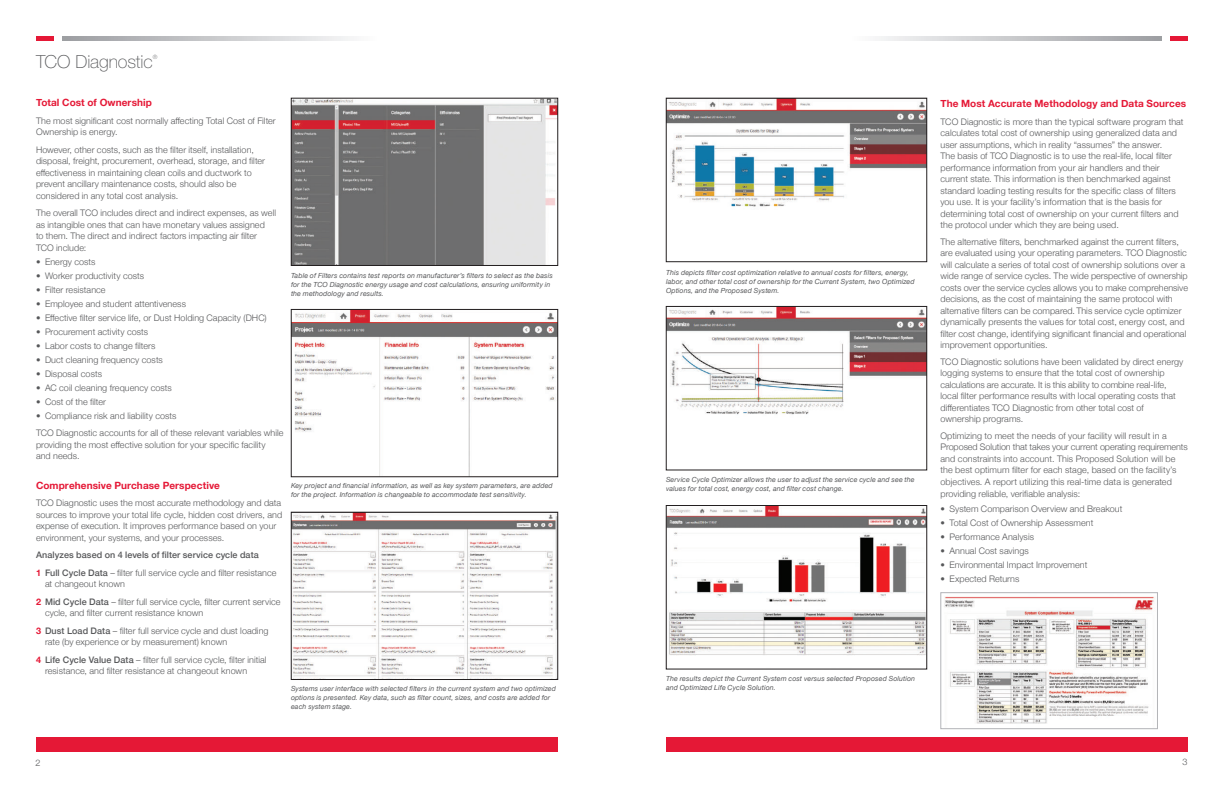
<style>
.page{position:relative;width:1224px;height:792px;background:#fff}
.page>*{position:absolute;margin:0;border:0;box-sizing:border-box;transform-origin:0 0}
.t1{font:100 18px "Helvetica Neue";letter-spacing:-.005em;color:#57585a}
.t2{font:700 10px "Helvetica Neue";letter-spacing:.01em;color:#e51836}
.t3{font:300 9px/11.5px "Helvetica Neue";letter-spacing:.005em;color:#57585a}
.t4{font:500 9px/17.5px "Helvetica Neue";letter-spacing:.01em;color:#57585a}
.t5{font:italic 7px/9px "Helvetica Neue";letter-spacing:.015em;color:#57585a}
.t6{font:100 5.8px "Helvetica Neue";color:#57585a}
.s1{font-weight:700;color:#e51836}
.s2{font-weight:300}
.s3{font-weight:500}
</style>
<div class="page">
<div style="left:36px;top:36px;width:17px;height:5px;background:#e51836"></div>
<div style="left:1171px;top:36px;width:17px;height:5px;background:#e51836"></div>
<svg style="left:63px;top:36px;width:287px;height:5px"></svg>
<svg style="left:879px;top:36px;width:282px;height:5px"></svg>
<div style="left:36px;top:737px;width:522px;height:15px;background:#e51836"></div>
<div style="left:666px;top:737px;width:522px;height:15px;background:#e51836"></div>
<img style="left:293px;top:100px;width:263px;height:164px">
<div style="left:291px;top:98px;width:267px;height:168px;border:1px solid #231f20"></div>
<img style="left:293px;top:311px;width:263px;height:164px">
<div style="left:291px;top:309px;width:267px;height:168px;border:1px solid #231f20"></div>
<img style="left:293px;top:514px;width:263px;height:164px">
<div style="left:291px;top:512px;width:267px;height:168px;border:1px solid #231f20"></div>
<img style="left:668px;top:100px;width:257px;height:107px">
<div style="left:666px;top:98px;width:261px;height:164px;border:1px solid #231f20"></div>
<img style="left:944px;top:596px;width:211px;height:128px">
<div style="left:941px;top:592px;width:217px;height:137px;border:1px solid #b2b3b7"></div>
<img style="left:668px;top:308px;width:257px;height:107px">
<div style="left:666px;top:306px;width:261px;height:164px;border:1px solid #231f20"></div>
<img style="left:668px;top:507px;width:257px;height:149px">
<div style="left:666px;top:505px;width:261px;height:164px;border:1px solid #231f20"></div>
<h1 class="t1" style="left:36px;top:51px;width:118px">TCO Diagnostic</h1>
<p class="t6" style="left:153px;top:54px;width:6px">®</p>
<p class="t2" style="left:36px;top:95px;width:118px">Total Cost of Ownership</p>
<p class="t3" style="left:36px;top:114px;width:241px">The most significant cost normally affecting Total Cost of Filter<br>Ownership is energy.</p>
<p class="t3" style="left:36px;top:143px;width:231px">However, other costs, such as the filter itself, installation, disposal, freight, procurement, overhead, storage, and filter effectiveness in maintaining clean coils and ductwork to prevent ancillary maintenance costs, should also be considered in any total cost analysis.</p>
<p class="t3" style="left:36px;top:207px;width:242px">The overall TCO includes direct and indirect expenses, as well as intangible ones that can have monetary values assigned<br>to them. The direct and indirect factors impacting air filter TCO include:</p>
<p class="t3" style="left:36px;top:255px;width:61px">• Energy costs</p>
<p class="t3" style="left:36px;top:269px;width:110px">• Worker productivity costs</p>
<p class="t3" style="left:36px;top:283px;width:71px">• Filter resistance</p>
<p class="t3" style="left:36px;top:297px;width:152px">• Employee and student attentiveness</p>
<p class="t3" style="left:36px;top:311px;width:232px">• Effective filter service life, or Dust Holding Capacity (DHC)</p>
<p class="t3" style="left:36px;top:325px;width:114px">• Procurement activity costs</p>
<p class="t3" style="left:36px;top:339px;width:121px">• Labor costs to change filters</p>
<p class="t3" style="left:36px;top:353px;width:128px">• Duct cleaning frequency costs</p>
<p class="t3" style="left:36px;top:367px;width:68px">• Disposal costs</p>
<p class="t3" style="left:36px;top:381px;width:137px">• AC coil cleaning frequency costs</p>
<p class="t3" style="left:36px;top:395px;width:72px">• Cost of the filter</p>
<p class="t3" style="left:36px;top:406px;width:249px;line-height:17.5px">• Compliance risk and liability costs<br>TCO Diagnostic accounts for all of these relevant variables while</p>
<p class="t3" style="left:36px;top:438px;width:231px">providing the most effective solution for your specific facility and needs.</p>
<p class="t2" style="left:36px;top:477px;width:185px">Comprehensive Purchase Perspective</p>
<p class="t3" style="left:36px;top:497px;width:248px">TCO Diagnostic uses the most accurate methodology and data sources to improve your total life cycle, hidden cost drivers, and expense of execution. It improves performance based on your environment, your systems, and your processes.</p>
<p class="t4" style="left:36px;top:545px;width:242px">Analyzes based on 4 levels of filter service cycle data<br><span class="s1">1</span> Full Cycle Data <span class="s2">– filter full service cycle and filter resistance</span></p>
<p class="t3" style="left:36px;top:574px;width:246px;line-height:17.5px;text-indent:9px">at changeout known<br><span class="s1">2</span> <span class="s3">Mid Cycle Data</span> – filter full service cycle, filter current service</p>
<p class="t3" style="left:36px;top:603px;width:234px;line-height:17.5px;text-indent:9px">cycle, and filter current resistance known<br><span class="s1">3</span> <span class="s3">Dust Load Data</span> – filter full service cycle and dust loading</p>
<p class="t3" style="left:36px;top:632px;width:232px;line-height:17.5px;text-indent:9px">rate (by experience or by measurement) known<br><span class="s1">4</span> <span class="s3">Life Cycle Value Data</span> – filter full service cycle, filter initial</p>
<p class="t3" style="left:45px;top:664px;width:204px">resistance, and filter resistance at changeout known</p>
<p class="t5" style="left:291px;top:272px;width:263px">Table of Filters contains test reports on manufacturer’s filters to select as the basis for the TCO Diagnostic energy usage and cost calculations, ensuring uniformity in the methodology and results.</p>
<p class="t5" style="left:291px;top:482px;width:263px">Key project and financial information, as well as key system parameters, are added for the project. Information is changeable to accommodate test sensitivity.</p>
<p class="t5" style="left:291px;top:685px;width:267px">Systems user interface with selected filters in the current system and two optimized options is presented. Key data, such as filter count, sizes, and costs are added for each system stage.</p>
<p class="t5" style="left:666px;top:269px;width:250px">This depicts filter cost optimization relative to annual costs for filters, energy, labor, and other total cost of ownership for the Current System, two Optimized<br>Options, and the Proposed System.</p>
<p class="t5" style="left:666px;top:476px;width:250px">Service Cycle Optimizer allows the user to adjust the service cycle and see the values for total cost, energy cost, and filter cost change.</p>
<p class="t2" style="left:940px;top:96px;width:247px">The Most Accurate Methodology and Data Sources</p>
<p class="t3" style="left:940px;top:115px;width:245px">TCO Diagnostic is more than the typical software program that calculates total cost of ownership using generalized data and user assumptions, which in reality “assumes” the answer.<br>The basis of TCO Diagnostic is to use the real-life, local filter performance information from your air handlers and their current state. This information is then benchmarked against standard loading testing results for the specific class of filters you use. It is your facility’s information that is the basis for determining total cost of ownership on your current filters and the protocol under which they are being used.</p>
<p class="t3" style="left:940px;top:235px;width:249px">The alternative filters, benchmarked against the current filters, are evaluated using your operating parameters. TCO Diagnostic will calculate a series of total cost of ownership solutions over a wide range of service cycles. The wide perspective of ownership costs over the service cycles allows you to make comprehensive decisions, as the cost of maintaining the same protocol with alternative filters can be compared. This service cycle optimizer dynamically presents the values for total cost, energy cost, and filter cost change, identifying significant financial and operational improvement opportunities.</p>
<p class="t3" style="left:940px;top:355px;width:244px">TCO Diagnostic solutions have been validated by direct energy logging systems to ensure that the total cost of ownership calculations are accurate. It is this ability to combine real-life, local filter performance results with local operating costs that differentiates TCO Diagnostic from other total cost of ownership programs.</p>
<p class="t3" style="left:940px;top:429px;width:249px">Optimizing to meet the needs of your facility will result in a Proposed Solution that takes your current operating requirements and constraints into account. This Proposed Solution will be the best optimum filter for each stage, based on the facility’s objectives. A report utilizing this real-time data is generated providing reliable, verifiable analysis:</p>
<p class="t3" style="left:940px;top:502px;width:183px">• System Comparison Overview and Breakout</p>
<p class="t3" style="left:940px;top:516px;width:154px">• Total Cost of Ownership Assessment</p>
<p class="t3" style="left:940px;top:530px;width:95px">• Performance Analysis</p>
<p class="t3" style="left:940px;top:544px;width:90px">• Annual Cost savings</p>
<p class="t3" style="left:940px;top:558px;width:148px">• Environmental Impact Improvement</p>
<p class="t3" style="left:940px;top:572px;width:80px">• Expected Returns</p>
<p class="t5" style="left:666px;top:675px;width:251px">The results depict the Current System cost versus selected Proposed Solution and Optimized Life Cycle Solution.</p>
<p class="t3" style="left:36px;top:756px;width:7px">2</p>
<p class="t3" style="left:1182px;top:755px;width:7px">3</p>
</div>
